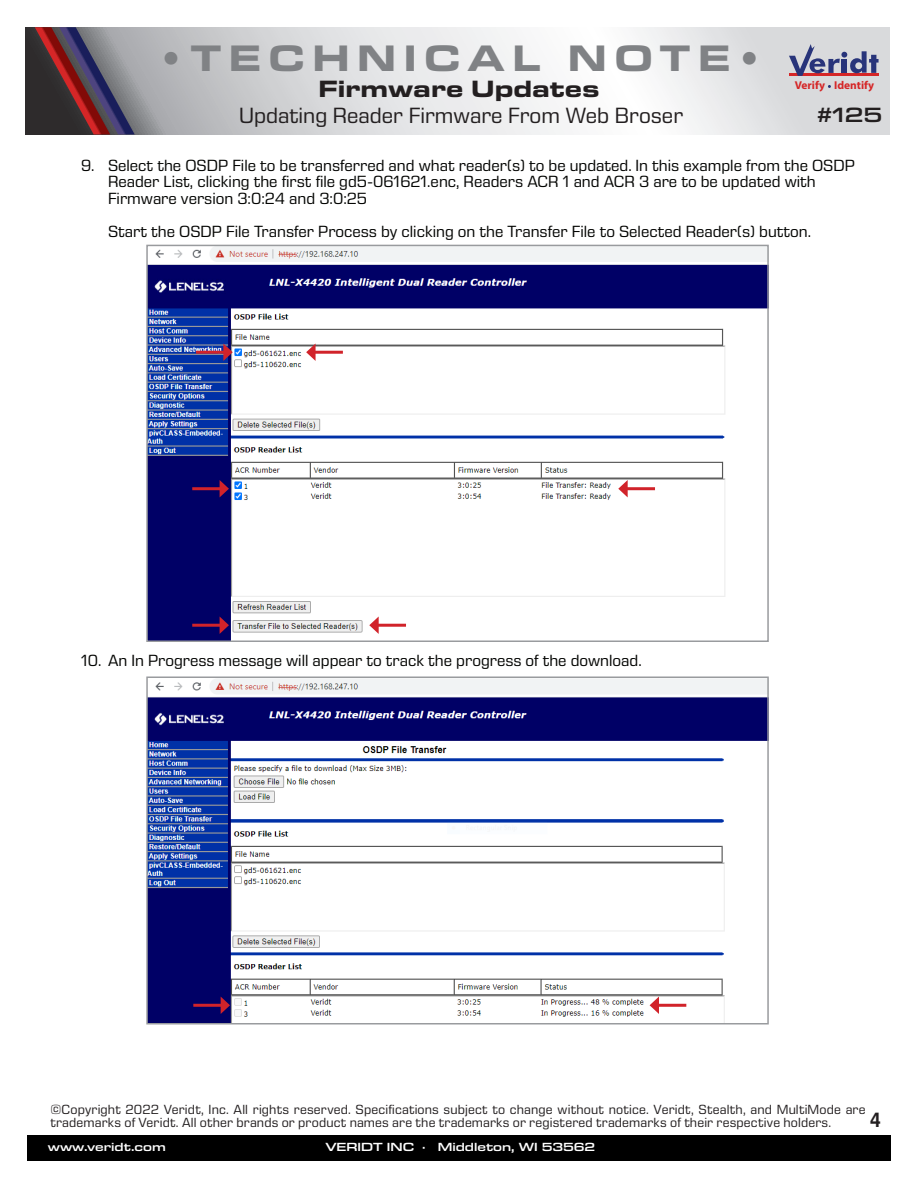
<style>
.page{position:relative;width:918px;height:1188px;background:#fff}
.page>*{position:absolute;margin:0;border:0;box-sizing:border-box;transform-origin:0 0}
.t1{font:700 expanded 37.5px "Eurostile Next LT Pro";letter-spacing:.2em;color:#808285}
.t2{font:700 expanded 24px "Eurostile Next LT Pro";color:#231f20}
.t3{font:22.5px "Eurostile Next LT Pro";color:#231f20}
.t4{font:600 expanded 21px "Eurostile Next LT Pro";color:#231f20}
.t5{font:700 21px "Swiss 721 BT";color:#231f20;scale:.9 1}
.t6{font:16.5px/16.5px "Eurostile Next LT Pro";color:#040503}
.t7{font:13.5px/13.5px "Eurostile Next LT Pro";letter-spacing:.01em;color:#231f20}
.t8{font:600 expanded 12px "Eurostile Next LT Pro";color:#fff}
.t9{font:700 11.4px "Myriad Pro";color:#d52627}
</style>
<div class="page">
<div style="left:27px;top:1135px;width:864px;height:26px;background:#000"></div>
<svg style="left:26px;top:27px;width:864px;height:107px"></svg>
<svg style="left:35px;top:27px;width:100px;height:107px"></svg>
<svg style="left:789px;top:44px;width:90px;height:32px"></svg>
<img style="left:149px;top:248px;width:617px;height:391px">
<div style="left:146px;top:245px;width:623px;height:397px;border:2px solid #999b9e"></div>
<img style="left:149px;top:679px;width:617px;height:342px">
<div style="left:146px;top:676px;width:623px;height:348px;border:2px solid #999b9e"></div>
<hr style="left:313px;top:351px;width:30px;height:3px;background:#d1232a">
<svg style="left:306px;top:343px;width:10px;height:18px"></svg>
<hr style="left:196px;top:351px;width:30px;height:3px;background:#d1232a">
<svg style="left:223px;top:343px;width:10px;height:18px"></svg>
<hr style="left:625px;top:487px;width:30px;height:3px;background:#d1232a">
<svg style="left:618px;top:480px;width:10px;height:17px"></svg>
<hr style="left:192px;top:487px;width:30px;height:3px;background:#d1232a">
<svg style="left:220px;top:480px;width:9px;height:17px"></svg>
<hr style="left:656px;top:1004px;width:30px;height:3px;background:#d1232a">
<svg style="left:650px;top:997px;width:9px;height:17px"></svg>
<hr style="left:193px;top:1004px;width:30px;height:3px;background:#d1232a">
<svg style="left:221px;top:997px;width:9px;height:17px"></svg>
<hr style="left:376px;top:624px;width:30px;height:3px;background:#d1232a">
<svg style="left:369px;top:616px;width:10px;height:18px"></svg>
<hr style="left:192px;top:624px;width:30px;height:3px;background:#d1232a">
<svg style="left:220px;top:616px;width:9px;height:18px"></svg>
<h1 class="t1" style="left:160px;top:37px;width:603px">•TECHNICAL NOTE•</h1>
<p class="t2" style="left:319px;top:75px;width:282px">Firmware Updates</p>
<p class="t3" style="left:239px;top:103px;width:446px">Updating Reader Firmware From Web Broser</p>
<p class="t9" style="left:795px;top:78px;width:81px">Verify Identify</p>
<p class="t4" style="left:817px;top:103px;width:67px">#125</p>
<p class="t6" style="left:108px;top:157px;width:748px;text-indent:-27px">9. Select the OSDP File to be transferred and what reader(s) to be updated. In this example from the OSDP<br>Reader List, clicking the first file gd5-061621.enc, Readers ACR 1 and ACR 3 are to be updated with<br>Firmware version 3:0:24 and 3:0:25</p>
<p class="t6" style="left:108px;top:223px;width:705px">Start the OSDP File Transfer Process by clicking on the Transfer File to Selected Reader(s) button.</p>
<p class="t6" style="left:81px;top:652px;width:562px">10. An In Progress message will appear to track the progress of the download.</p>
<p class="t7" style="left:50px;top:1103px;width:817px">©Copyright 2022 Veridt, Inc. All rights reserved. Specifications subject to change without notice. Veridt, Stealth, and MultiMode are trademarks of Veridt. All other brands or product names are the trademarks or registered trademarks of their respective holders.</p>
<p class="t5" style="left:870px;top:1106px;width:13px">4</p>
<p class="t8" style="left:48px;top:1141px;width:119px">www.veridt.com</p>
<p class="t8" style="left:325px;top:1141px;width:271px">VERIDT INC · Middleton, WI 53562</p>
</div>
